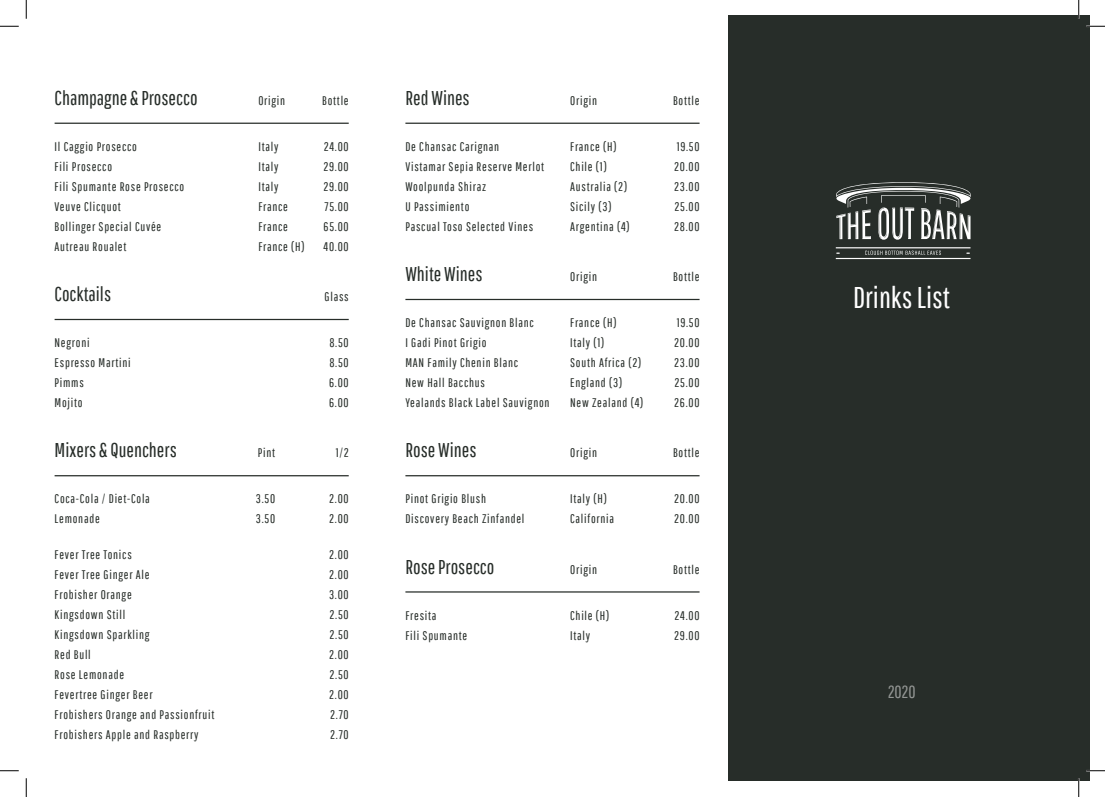
<style>
.page{position:relative;width:1105px;height:797px;background:#fff}
.page>*{position:absolute;margin:0;border:0;box-sizing:border-box;transform-origin:0 0}
.t1{font:30px "Pathway Gothic One";color:#fff}
.t2{font:20px "Pathway Gothic One";color:#272d29}
.t3{font:17.5px "Pathway Gothic One";color:#fff}
.t4{font:12.5px "Pathway Gothic One";letter-spacing:.06em;color:#272d29}
</style>
<div class="page">
<div style="left:728px;top:16px;width:361px;height:765px;background:#272d29"></div>
<svg style="left:836px;top:182px;width:135px;height:58px"></svg>
<svg style="left:836px;top:247px;width:134px;height:12px"></svg>
<hr style="left:55px;top:319px;width:294px;height:1px;background:#272d29">
<hr style="left:55px;top:123px;width:294px;height:1px;background:#272d29">
<hr style="left:55px;top:475px;width:294px;height:1px;background:#272d29">
<hr style="left:405px;top:123px;width:294px;height:1px;background:#272d29">
<hr style="left:405px;top:299px;width:294px;height:1px;background:#272d29">
<hr style="left:405px;top:475px;width:294px;height:1px;background:#272d29">
<hr style="left:405px;top:591px;width:294px;height:1px;background:#272d29">
<svg style="left:0;top:25px;width:19px;height:2px"></svg>
<svg style="left:1086px;top:25px;width:19px;height:2px"></svg>
<svg style="left:0;top:770px;width:19px;height:1px"></svg>
<svg style="left:1086px;top:770px;width:19px;height:1px"></svg>
<svg style="left:25px;top:0;width:2px;height:19px"></svg>
<svg style="left:25px;top:778px;width:2px;height:19px"></svg>
<svg style="left:1078px;top:0;width:1px;height:19px"></svg>
<svg style="left:1078px;top:778px;width:1px;height:19px"></svg>
<p class="t2" style="left:55px;top:86px;width:145px">Champagne &amp; Prosecco</p>
<p class="t2" style="left:405px;top:86px;width:66px">Red Wines</p>
<p class="t4" style="left:258px;top:93px;width:28px">Origin</p>
<p class="t4" style="left:570px;top:93px;width:28px">Origin</p>
<p class="t4" style="left:322px;top:93px;width:28px">Bottle</p>
<p class="t4" style="left:673px;top:93px;width:28px">Bottle</p>
<p class="t4" style="left:55px;top:139px;width:84px">Il Caggio Prosecco</p>
<p class="t4" style="left:55px;top:159px;width:59px">Fili Prosecco</p>
<p class="t4" style="left:55px;top:179px;width:131px">Fili Spumante Rose Prosecco</p>
<p class="t4" style="left:55px;top:199px;width:68px">Veuve Clicquot</p>
<p class="t4" style="left:55px;top:219px;width:108px">Bollinger Special Cuvée</p>
<p class="t4" style="left:55px;top:239px;width:73px">Autreau Roualet</p>
<p class="t4" style="left:258px;top:139px;width:22px">Italy</p>
<p class="t4" style="left:258px;top:159px;width:22px">Italy</p>
<p class="t4" style="left:258px;top:179px;width:22px">Italy</p>
<p class="t4" style="left:258px;top:199px;width:31px">France</p>
<p class="t4" style="left:258px;top:219px;width:31px">France</p>
<p class="t4" style="left:258px;top:239px;width:48px">France (H)</p>
<p class="t4" style="left:324px;top:139px;width:27px">24.00</p>
<p class="t4" style="left:323px;top:159px;width:27px">29.00</p>
<p class="t4" style="left:323px;top:179px;width:27px">29.00</p>
<p class="t4" style="left:324px;top:199px;width:26px">75.00</p>
<p class="t4" style="left:324px;top:219px;width:27px">65.00</p>
<p class="t4" style="left:324px;top:239px;width:27px">40.00</p>
<p class="t4" style="left:405px;top:139px;width:95px">De Chansac Carignan</p>
<p class="t4" style="left:405px;top:159px;width:140px">Vistamar Sepia Reserve Merlot</p>
<p class="t4" style="left:405px;top:179px;width:82px">Woolpunda Shiraz</p>
<p class="t4" style="left:405px;top:199px;width:65px">U Passimiento</p>
<p class="t4" style="left:405px;top:219px;width:129px">Pascual Toso Selected Vines</p>
<p class="t4" style="left:570px;top:139px;width:48px">France (H)</p>
<p class="t4" style="left:570px;top:159px;width:38px">Chile (1)</p>
<p class="t4" style="left:570px;top:179px;width:59px">Australia (2)</p>
<p class="t4" style="left:570px;top:199px;width:43px">Sicily (3)</p>
<p class="t4" style="left:570px;top:219px;width:61px">Argentina (4)</p>
<p class="t4" style="left:677px;top:139px;width:24px">19.50</p>
<p class="t4" style="left:674px;top:159px;width:27px">20.00</p>
<p class="t4" style="left:674px;top:179px;width:27px">23.00</p>
<p class="t4" style="left:674px;top:199px;width:27px">25.00</p>
<p class="t4" style="left:674px;top:219px;width:27px">28.00</p>
<p class="t2" style="left:405px;top:262px;width:79px">White Wines</p>
<p class="t4" style="left:570px;top:269px;width:28px">Origin</p>
<p class="t4" style="left:673px;top:269px;width:28px">Bottle</p>
<p class="t2" style="left:55px;top:282px;width:58px">Cocktails</p>
<p class="t4" style="left:55px;top:335px;width:36px">Negroni</p>
<p class="t4" style="left:55px;top:355px;width:78px">Espresso Martini</p>
<p class="t4" style="left:55px;top:375px;width:31px">Pimms</p>
<p class="t4" style="left:55px;top:395px;width:30px">Mojito</p>
<p class="t4" style="left:325px;top:289px;width:26px">Glass</p>
<p class="t4" style="left:329px;top:335px;width:21px">8.50</p>
<p class="t4" style="left:329px;top:355px;width:21px">8.50</p>
<p class="t4" style="left:329px;top:375px;width:21px">6.00</p>
<p class="t4" style="left:329px;top:395px;width:21px">6.00</p>
<p class="t4" style="left:405px;top:315px;width:130px">De Chansac Sauvignon Blanc</p>
<p class="t4" style="left:405px;top:335px;width:83px">I Gadi Pinot Grigio</p>
<p class="t4" style="left:405px;top:355px;width:114px">MAN Family Chenin Blanc</p>
<p class="t4" style="left:405px;top:375px;width:81px">New Hall Bacchus</p>
<p class="t4" style="left:405px;top:395px;width:146px">Yealands Black Label Sauvignon</p>
<p class="t4" style="left:570px;top:315px;width:48px">France (H)</p>
<p class="t4" style="left:570px;top:335px;width:36px">Italy (1)</p>
<p class="t4" style="left:570px;top:355px;width:73px">South Africa (2)</p>
<p class="t4" style="left:570px;top:375px;width:54px">England (3)</p>
<p class="t4" style="left:570px;top:395px;width:75px">New Zealand (4)</p>
<p class="t4" style="left:677px;top:315px;width:24px">19.50</p>
<p class="t4" style="left:674px;top:335px;width:27px">20.00</p>
<p class="t4" style="left:674px;top:355px;width:27px">23.00</p>
<p class="t4" style="left:674px;top:375px;width:27px">25.00</p>
<p class="t4" style="left:674px;top:395px;width:27px">26.00</p>
<p class="t1" style="left:853px;top:279px;width:99px">Drinks List</p>
<p class="t2" style="left:55px;top:438px;width:124px">Mixers &amp; Quenchers</p>
<p class="t4" style="left:258px;top:445px;width:19px">Pint</p>
<p class="t4" style="left:336px;top:445px;width:15px">1/2</p>
<p class="t2" style="left:405px;top:438px;width:73px">Rose Wines</p>
<p class="t4" style="left:570px;top:445px;width:28px">Origin</p>
<p class="t4" style="left:673px;top:445px;width:28px">Bottle</p>
<p class="t4" style="left:55px;top:491px;width:97px">Coca-Cola / Diet-Cola</p>
<p class="t4" style="left:55px;top:511px;width:47px">Lemonade</p>
<p class="t4" style="left:256px;top:491px;width:21px">3.50</p>
<p class="t4" style="left:256px;top:511px;width:21px">3.50</p>
<p class="t4" style="left:329px;top:491px;width:21px">2.00</p>
<p class="t4" style="left:329px;top:511px;width:21px">2.00</p>
<p class="t4" style="left:405px;top:491px;width:82px">Pinot Grigio Blush</p>
<p class="t4" style="left:405px;top:511px;width:121px">Discovery Beach Zinfandel</p>
<p class="t4" style="left:570px;top:491px;width:38px">Italy (H)</p>
<p class="t4" style="left:570px;top:511px;width:45px">California</p>
<p class="t4" style="left:674px;top:491px;width:27px">20.00</p>
<p class="t4" style="left:674px;top:511px;width:27px">20.00</p>
<p class="t4" style="left:55px;top:547px;width:79px">Fever Tree Tonics</p>
<p class="t4" style="left:55px;top:567px;width:97px">Fever Tree Ginger Ale</p>
<p class="t4" style="left:55px;top:587px;width:79px">Frobisher Orange</p>
<p class="t4" style="left:55px;top:607px;width:72px">Kingsdown Still</p>
<p class="t4" style="left:55px;top:627px;width:96px">Kingsdown Sparkling</p>
<p class="t4" style="left:55px;top:647px;width:38px">Red Bull</p>
<p class="t4" style="left:55px;top:667px;width:71px">Rose Lemonade</p>
<p class="t4" style="left:55px;top:687px;width:100px">Fevertree Ginger Beer</p>
<p class="t4" style="left:55px;top:707px;width:161px">Frobishers Orange and Passionfruit</p>
<p class="t4" style="left:55px;top:727px;width:146px">Frobishers Apple and Raspberry</p>
<p class="t4" style="left:329px;top:547px;width:21px">2.00</p>
<p class="t4" style="left:329px;top:567px;width:21px">2.00</p>
<p class="t4" style="left:329px;top:587px;width:21px">3.00</p>
<p class="t4" style="left:330px;top:607px;width:21px">2.50</p>
<p class="t4" style="left:330px;top:627px;width:21px">2.50</p>
<p class="t4" style="left:329px;top:647px;width:21px">2.00</p>
<p class="t4" style="left:330px;top:667px;width:21px">2.50</p>
<p class="t4" style="left:329px;top:687px;width:21px">2.00</p>
<p class="t4" style="left:330px;top:707px;width:20px">2.70</p>
<p class="t4" style="left:330px;top:727px;width:20px">2.70</p>
<p class="t2" style="left:405px;top:554px;width:90px">Rose Prosecco</p>
<p class="t4" style="left:405px;top:607px;width:33px">Fresita</p>
<p class="t4" style="left:405px;top:627px;width:63px">Fili Spumante</p>
<p class="t4" style="left:570px;top:561px;width:28px">Origin</p>
<p class="t4" style="left:570px;top:607px;width:41px">Chile (H)</p>
<p class="t4" style="left:570px;top:627px;width:22px">Italy</p>
<p class="t4" style="left:673px;top:561px;width:28px">Bottle</p>
<p class="t4" style="left:674px;top:607px;width:27px">24.00</p>
<p class="t4" style="left:674px;top:627px;width:27px">29.00</p>
<h3 class="t3" style="left:887px;top:681px;width:30px">2020</h3>
</div>
